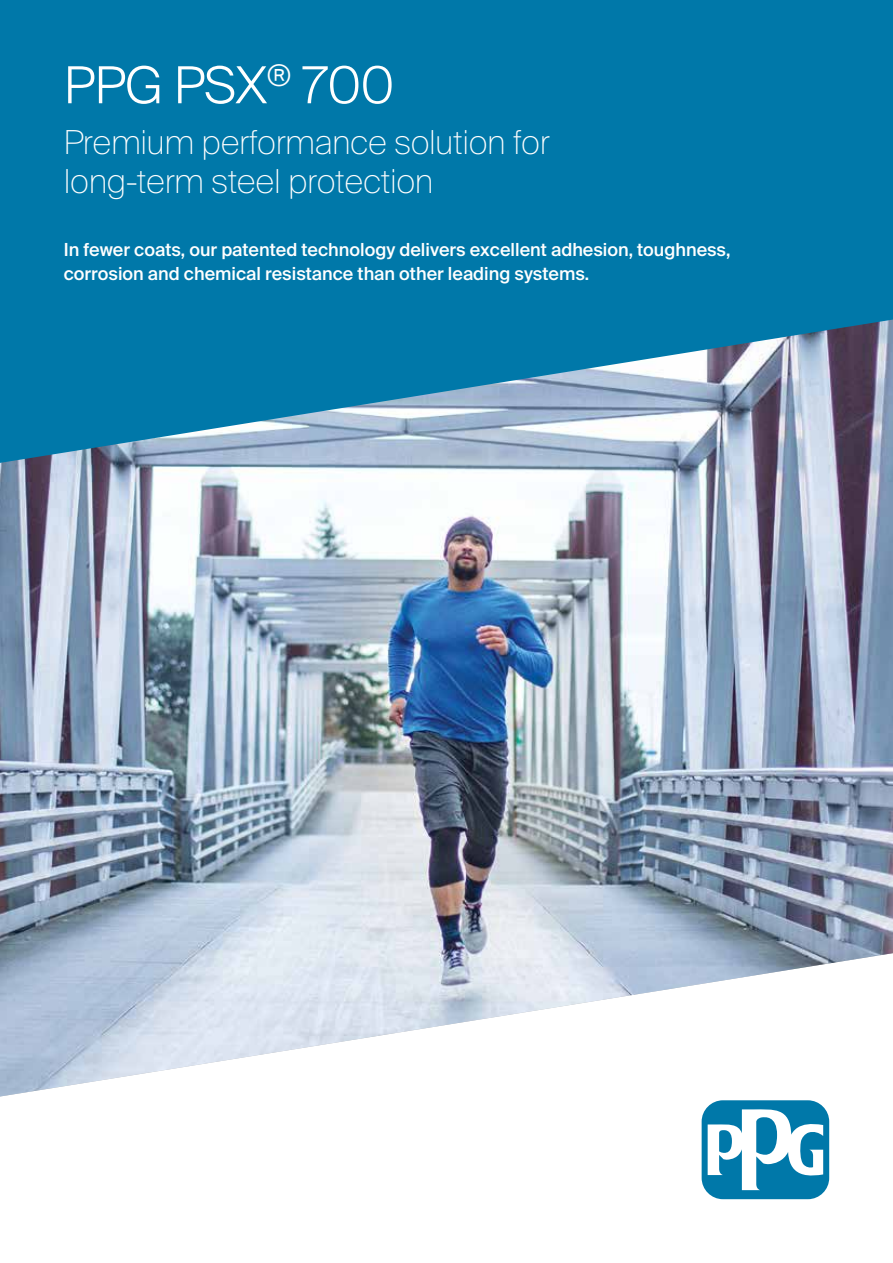
<style>
.page{position:relative;width:893px;height:1263px;background:#fff}
.page>*{position:absolute;margin:0;border:0;box-sizing:border-box;transform-origin:0 0}
.t1{font:300 51px "Suisse Intl";letter-spacing:-.015em;color:#fff}
.t2{font:100 33px/39px "Suisse Intl";letter-spacing:-.01em;color:#fff}
.t3{font:500 18px/24px "Suisse Intl";color:#fff}
</style>
<div class="page">
<img style="left:0;top:463px;width:893px;height:633px">
<svg style="left:0;top:0;width:893px;height:463px;background:#1980ad"></svg>
<div style="left:702px;top:1100px;width:127px;height:99px;background:#0078a9;border-radius:21px"></div>
<svg style="left:708px;top:1109px;width:115px;height:81px"></svg>
<h1 class="t1" style="left:64px;top:56px;width:332px">PPG PSX<sup>®</sup> 700</h1>
<h2 class="t2" style="left:64px;top:123px;width:487px">Premium performance solution for long-term steel protection</h2>
<p class="t3" style="left:64px;top:238px;width:668px">In fewer coats, our patented technology delivers excellent adhesion, toughness, corrosion and chemical resistance than other leading systems.</p>
</div>
